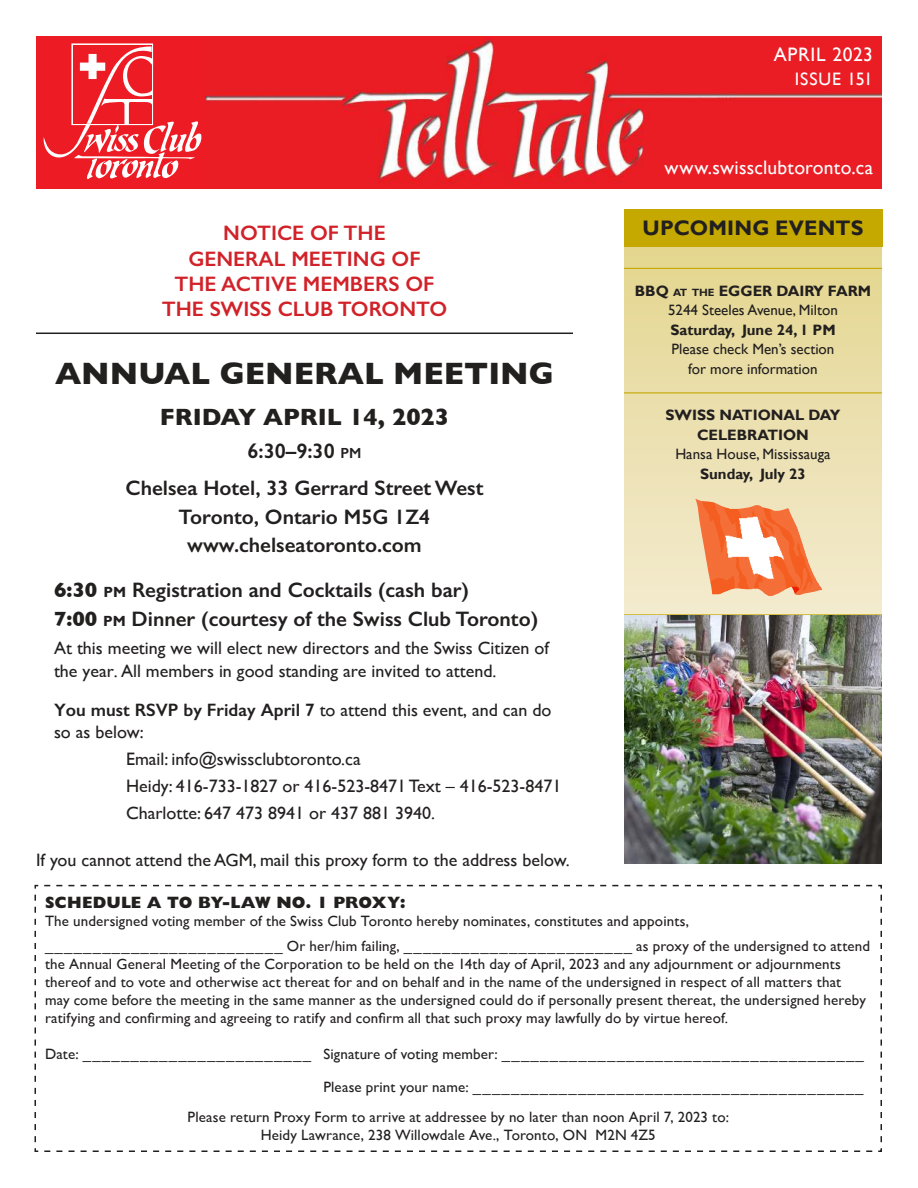
<style>
.page{position:relative;width:918px;height:1188px;background:#fff}
.page>*{position:absolute;margin:0;border:0;box-sizing:border-box;transform-origin:0 0}
.t1{font:700 31.5px "Gill Sans";color:#221f1f}
.t2{font:700 24px "Gill Sans";color:#221f1f}
.t3{font:600 21px/28.5px "Gill Sans";color:#221f1f;text-align:center}
.t4{font:600 21px/25.2px "Gill Sans";color:#d12229;text-align:center}
.t5{font:700 21px "Gill Sans";letter-spacing:.005em;color:#221f1f}
.t6{font:19.5px "Gill Sans";letter-spacing:.015em;color:#fff}
.t7{font:18px/22.5px "Gill Sans";color:#221f1f}
.t8{font:18px "Gill Sans";letter-spacing:.045em;color:#fff}
.t9{font:800 16.5px "Gill Sans";letter-spacing:.01em;color:#221f1f}
.t10{font:15px/18px "Gill Sans";letter-spacing:.01em;color:#221f1f}
.t11{font:15px/19.5px "Gill Sans";color:#221f1f;text-align:center}
.t12{font:700 15px/19.5px "Gill Sans";color:#221f1f;text-align:center}
.s1{font-weight:700}
.s2{font-weight:700;font-size:10.5px}
.s3{font-size:14.7px}
.s4{font-weight:700;font-size:14.7px}
.s5{font-weight:600}
</style>
<div class="page">
<div style="left:36px;top:36px;width:846px;height:153px;background:#ed1c24"></div>
<svg style="left:71px;top:43px;width:82px;height:2px"></svg>
<svg style="left:44px;top:45px;width:158px;height:134px"></svg>
<img style="left:205px;top:36px;width:677px;height:148px">
<img style="left:624px;top:247px;width:258px;height:369px">
<div style="left:624px;top:209px;width:258px;height:38px;background:#c5a901"></div>
<hr style="left:624px;top:268px;width:258px;height:1px;background:#c5a901">
<hr style="left:624px;top:392px;width:258px;height:1px;background:#c5a901">
<hr style="left:624px;top:614px;width:258px;height:1px;background:#c5a901">
<img style="left:624px;top:616px;width:258px;height:248px">
<img style="left:695px;top:499px;width:127px;height:97px">
<hr style="left:36px;top:333px;width:537px;height:1px;background:#221f1f">
<svg style="left:34px;top:884px;width:848px;height:268px"></svg>
<h3 class="t6" style="left:774px;top:47px;width:101px">APRIL 2023</h3>
<p class="t8" style="left:795px;top:72px;width:80px">ISSUE 151</p>
<h3 class="t6" style="left:665px;top:159px;width:210px">www.swissclubtoronto.ca</h3>
<h3 class="t5" style="left:643px;top:219px;width:222px">UPCOMING EVENTS</h3>
<h3 class="t4" style="left:162px;top:223px;width:287px">NOTICE OF THE<br>GENERAL MEETING OF<br>THE ACTIVE MEMBERS OF<br>THE SWISS CLUB TORONTO</h3>
<p class="t11" style="left:635px;top:282px;width:238px"><span class="s1">BBQ</span> <span class="s2">AT THE</span> <span class="s1">EGGER DAIRY FARM<br></span>5244 Steeles Avenue, Milton</p>
<p class="t12" style="left:670px;top:321px;width:167px">Saturday, June 24, 1 PM</p>
<p class="t11" style="left:672px;top:341px;width:164px">Please check Men’s section for more information</p>
<p class="t12" style="left:665px;top:407px;width:176px">SWISS NATIONAL DAY<br>CELEBRATION</p>
<p class="t11" style="left:675px;top:446px;width:157px">Hansa House, Mississauga</p>
<p class="t12" style="left:700px;top:465px;width:107px">Sunday, July 23</p>
<h1 class="t1" style="left:55px;top:360px;width:500px">ANNUAL GENERAL MEETING</h1>
<h2 class="t2" style="left:160px;top:407px;width:291px">FRIDAY APRIL 14, 2023</h2>
<h3 class="t3" style="left:125px;top:434px;width:360px;line-height:37.5px">6:30–9:30 <span class="s3">pm<br></span>Chelsea Hotel, 33 Gerrard Street West</h3>
<h3 class="t3" style="left:179px;top:505px;width:253px">Toronto, Ontario M5G 1Z4 www.chelseatoronto.com</h3>
<h3 class="t3" style="left:54px;top:578px;width:486px;text-align:left"><span class="s1">6:30</span> <span class="s4">PM</span> Registration and Cocktails (cash bar)<br><span class="s1">7:00</span> <span class="s4">PM</span> Dinner (courtesy of the Swiss Club Toronto)</h3>
<p class="t7" style="left:54px;top:638px;width:497px">At this meeting we will elect new directors and the Swiss Citizen of the year. All members in good standing are invited to attend.</p>
<p class="t7" style="left:54px;top:700px;width:499px"><span class="s5">You must RSVP by Friday April 7</span> to attend this event, and can do so as below:</p>
<p class="t7" style="left:126px;top:747px;width:437px;line-height:27px">Email: info@swissclubtoronto.ca<br>Heidy: 416-733-1827 or 416-523-8471 Text – 416-523-8471<br>Charlotte: 647 473 8941 or 437 881 3940.</p>
<p class="t7" style="left:36px;top:850px;width:535px">If you cannot attend the AGM, mail this proxy form to the address below.</p>
<p class="t9" style="left:45px;top:892px;width:363px">SCHEDULE A TO BY-LAW NO. 1 PROXY:</p>
<p class="t10" style="left:45px;top:909px;width:827px;line-height:25.5px">The undersigned voting member of the Swiss Club Toronto hereby nominates, constitutes and appoints, _________________________ Or her/him failing, ________________________ as proxy of the undersigned to attend</p>
<p class="t10" style="left:45px;top:956px;width:822px">the Annual General Meeting of the Corporation to be held on the 14th day of April, 2023 and any adjournment or adjournments thereof and to vote and otherwise act thereat for and on behalf and in the name of the undersigned in respect of all matters that may come before the meeting in the same manner as the undersigned could do if personally present thereat, the undersigned hereby ratifying and confirming and agreeing to ratify and confirm all that such proxy may lawfully do by virtue hereof.</p>
<p class="t10" style="left:45px;top:1046px;width:820px">Date: ________________________ Signature of voting member: ______________________________________</p>
<p class="t10" style="left:188px;top:1073px;width:678px;line-height:30px;text-indent:136px">Please print your name: _________________________________________<br>Please return Proxy Form to arrive at addressee by no later than noon April 7, 2023 to:</p>
<p class="t10" style="left:261px;top:1127px;width:397px">Heidy Lawrance, 238 Willowdale Ave., Toronto, ON M2N 4Z5</p>
</div>
